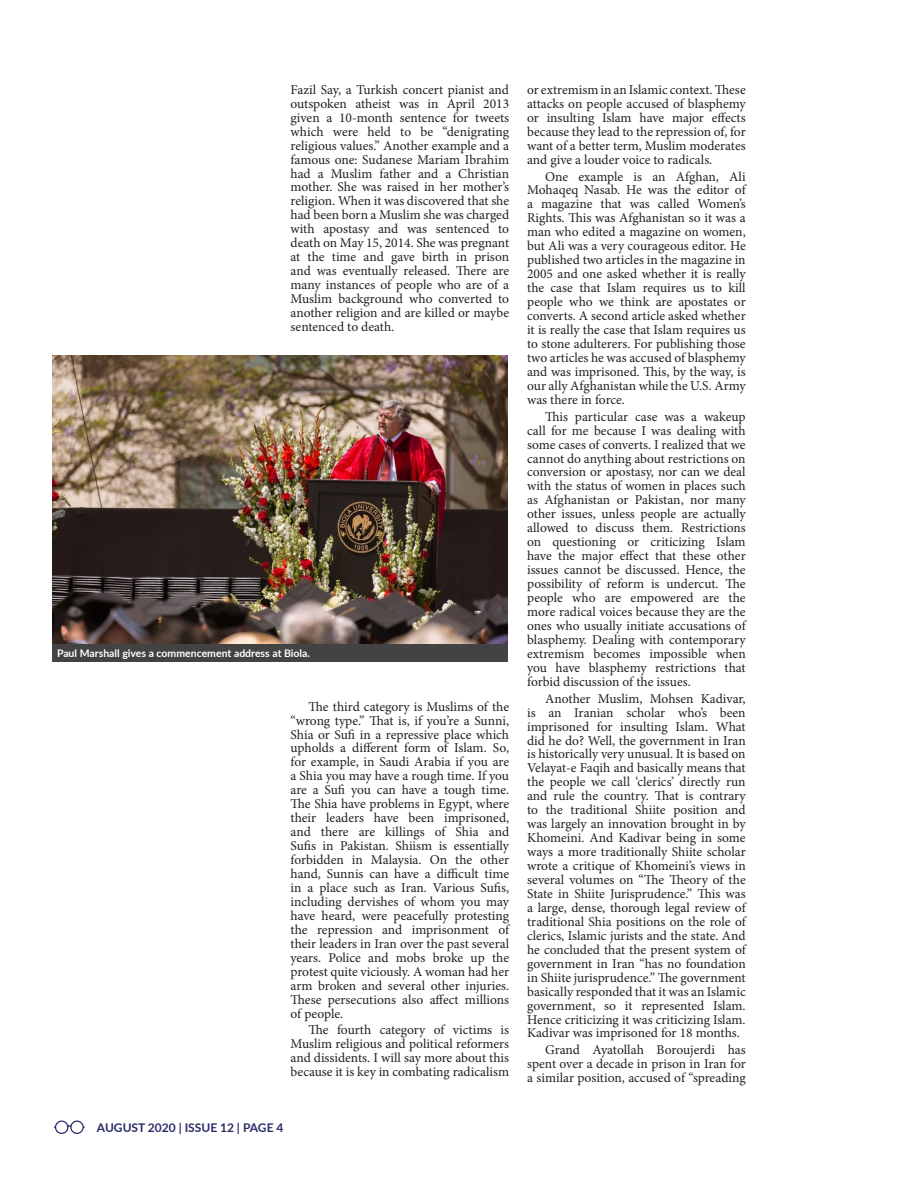
<style>
.page{position:relative;width:918px;height:1188px;background:#fff}
.page>*{position:absolute;margin:0;border:0;box-sizing:border-box;transform-origin:0 0}
.Body{font:13.5px/14px "Minion Pro";color:#231f20;text-align:justify}
.Page_number{font:700 12px "Lato";color:#282b66}
.t1{font:700 10.5px "Lato";color:#fff}
</style>
<div class="page">
<div style="left:70px;top:1121px;width:14px;height:13px;border:1px solid #262a65;border-radius:50%"></div>
<div style="left:55px;top:1121px;width:13px;height:13px;border:1px solid #262a65;border-radius:50%"></div>
<svg style="left:67px;top:1124px;width:5px;height:4px"></svg>
<img style="left:52px;top:356px;width:456px;height:288px">
<div style="left:52px;top:644px;width:456px;height:18px;background:#444343"></div>
<p class="Body" style="left:291px;top:83px;width:220px">Fazil Say, a Turkish concert pianist and outspoken atheist was in April 2013 given a 10-month sentence for tweets which were held to be “denigrating religious values.” Another example and a famous one: Sudanese Mariam Ibrahim had a Muslim father and a Christian mother. She was raised in her mother’s religion. When it was discovered that she had been born a Muslim she was charged with apostasy and was sentenced to death on May 15, 2014. She was pregnant at the time and gave birth in prison and was eventually released. There are many instances of people who are of a Muslim background who converted to another religion and are killed or maybe sentenced to death.</p>
<p class="t1" style="left:57px;top:646px;width:255px">Paul Marshall gives a commencement address at Biola.</p>
<p class="Body" style="left:291px;top:699px;width:220px;text-indent:18px">The third category is Muslims of the “wrong type.” That is, if you’re a Sunni, Shia or Sufi in a repressive place which upholds a different form of Islam. So, for example, in Saudi Arabia if you are a Shia you may have a rough time. If you are a Sufi you can have a tough time.<br>The Shia have problems in Egypt, where their leaders have been imprisoned, and there are killings of Shia and Sufis in Pakistan. Shiism is essentially forbidden in Malaysia. On the other hand, Sunnis can have a difficult time in a place such as Iran. Various Sufis, including dervishes of whom you may have heard, were peacefully protesting the repression and imprisonment of their leaders in Iran over the past several years. Police and mobs broke up the protest quite viciously. A woman had her arm broken and several other injuries.<br>These persecutions also affect millions of people.</p>
<p class="Body" style="left:291px;top:1023px;width:220px;text-indent:18px">The fourth category of victims is Muslim religious and political reformers and dissidents. I will say more about this because it is key in combating radicalism</p>
<p class="Page_number" style="left:97px;top:1119px;width:188px">AUGUST 2020 | ISSUE 12 | PAGE 4</p>
<p class="Body" style="left:527px;top:83px;width:220px">or extremism in an Islamic context. These attacks on people accused of blasphemy or insulting Islam have major effects because they lead to the repression of, for want of a better term, Muslim moderates and give a louder voice to radicals.</p>
<p class="Body" style="left:527px;top:169px;width:220px;text-indent:18px">One example is an Afghan, Ali Mohaqeq Nasab. He was the editor of a magazine that was called Women’s Rights. This was Afghanistan so it was a man who edited a magazine on women, but Ali was a very courageous editor. He published two articles in the magazine in 2005 and one asked whether it is really the case that Islam requires us to kill people who we think are apostates or converts. A second article asked whether it is really the case that Islam requires us to stone adulterers. For publishing those two articles he was accused of blasphemy and was imprisoned. This, by the way, is our ally Afghanistan while the U.S. Army was there in force.</p>
<p class="Body" style="left:527px;top:409px;width:220px;text-indent:18px">This particular case was a wakeup call for me because I was dealing with some cases of converts. I realized that we cannot do anything about restrictions on conversion or apostasy, nor can we deal with the status of women in places such as Afghanistan or Pakistan, nor many other issues, unless people are actually allowed to discuss them. Restrictions on questioning or criticizing Islam have the major effect that these other issues cannot be discussed. Hence, the possibility of reform is undercut. The people who are empowered are the more radical voices because they are the ones who usually initiate accusations of blasphemy. Dealing with contemporary extremism becomes impossible when you have blasphemy restrictions that forbid discussion of the issues.</p>
<p class="Body" style="left:527px;top:691px;width:220px;text-indent:18px">Another Muslim, Mohsen Kadivar, is an Iranian scholar who’s been imprisoned for insulting Islam. What did he do? Well, the government in Iran is historically very unusual. It is based on Velayat-e Faqih and basically means that the people we call ‘clerics’ directly run and rule the country. That is contrary to the traditional Shiite position and was largely an innovation brought in by Khomeini. And Kadivar being in some ways a more traditionally Shiite scholar wrote a critique of Khomeini’s views in several volumes on “The Theory of the State in Shiite Jurisprudence.” This was a large, dense, thorough legal review of traditional Shia positions on the role of clerics, Islamic jurists and the state. And he concluded that the present system of government in Iran “has no foundation in Shiite jurisprudence.” The government basically responded that it was an Islamic government, so it represented Islam.<br>Hence criticizing it was criticizing Islam.<br>Kadivar was imprisoned for 18 months.</p>
<p class="Body" style="left:527px;top:1043px;width:220px;text-indent:18px">Grand Ayatollah Boroujerdi has spent over a decade in prison in Iran for a similar position, accused of “spreading</p>
</div>
